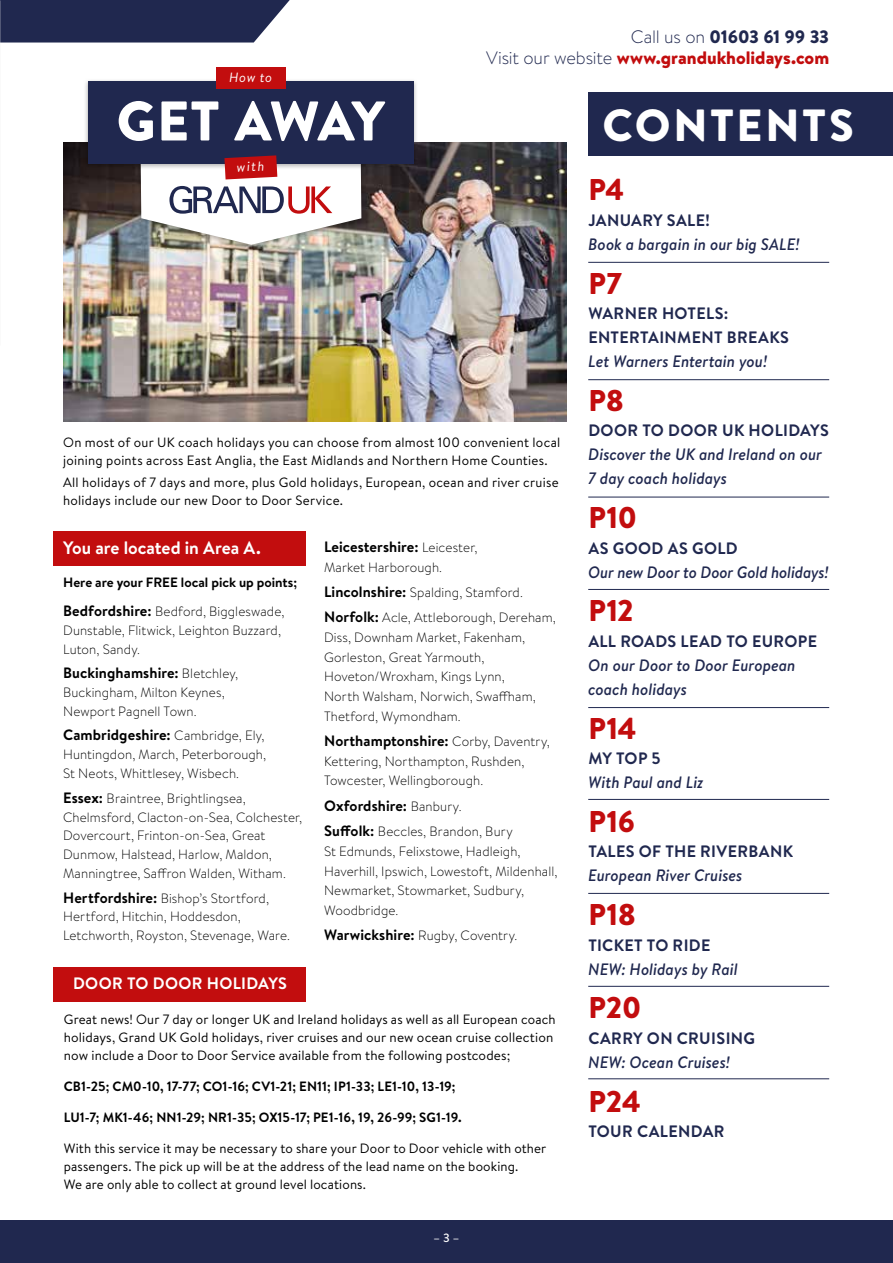
<style>
.page{position:relative;width:893px;height:1263px;background:#fff}
.page>*{position:absolute;margin:0;border:0;box-sizing:border-box;transform-origin:0 0}
.t1{font:900 55.8px "Brandon Text";letter-spacing:-.03em;color:#fff}
.t2{font:900 45px "Brandon Text";letter-spacing:.05em;color:#fff}
.t3{font:900 30px "Brandon Text";letter-spacing:-.005em;color:#c20d0e}
.t4{font:300 18px/21px "Brandon Text";color:#20284f;text-align:right}
.t5{font:700 18px "Brandon Text";color:#fff}
.t6{font:italic 500 16.5px/24px "Brandon Text";color:#20284f}
.t7{font:700 16.5px/24px "Brandon Text";letter-spacing:.025em;color:#20284f}
.t8{font:700 16.5px "Brandon Text";letter-spacing:.025em;color:#fff}
.t9{font:700 15px "Brandon Text";letter-spacing:.005em;color:#000}
.t10{font:300 13.5px/18.9px "Brandon Text";letter-spacing:.01em;color:#000}
.t11{font:13.5px/18px "Brandon Text";letter-spacing:.015em;color:#000}
.t12{font:700 13.5px/28.8px "Brandon Text";color:#000}
.t13{font:italic 13.35px "Brandon Text";color:#fff}
.t14{font:500 12px "Brandon Text";color:#fff}
.s1{font-weight:900}
.s2{font-weight:900;color:#c20d0e}
.s3{font-size:15px}
.s4{font-weight:300}
.s5{font-weight:300;font-size:13.5px}
.s6{font-weight:700;font-size:15px}
</style>
<div class="page">
<svg style="left:1px;top:0;width:289px;height:43px;background:#30375b"></svg>
<img style="left:64px;top:143px;width:503px;height:279px">
<img style="left:0;top:0;width:1px;height:346px">
<div style="left:0;top:1220px;width:893px;height:43px;background:#20284f"></div>
<div style="left:54px;top:532px;width:252px;height:34px;background:#c20d0e"></div>
<div style="left:54px;top:967px;width:252px;height:34px;background:#c20d0e"></div>
<div style="left:135px;top:131px;width:232px;height:120px;background:#000;opacity:.3"></div>
<div style="left:83px;top:78px;width:335px;height:92px;background:#000;opacity:.3"></div>
<div style="left:88px;top:81px;width:326px;height:83px;background:#20284f"></div>
<svg style="left:140px;top:155px;width:221px;height:90px"></svg>
<div style="left:216px;top:67px;width:70px;height:22px;background:#c20d0e"></div>
<div style="left:588px;top:92px;width:305px;height:64px;background:#20284f"></div>
<hr style="left:588px;top:262px;width:241px;height:1px;background:#20284f">
<hr style="left:588px;top:379px;width:241px;height:1px;background:#20284f">
<hr style="left:588px;top:497px;width:241px;height:1px;background:#20284f">
<hr style="left:588px;top:589px;width:241px;height:1px;background:#20284f">
<hr style="left:588px;top:707px;width:241px;height:1px;background:#20284f">
<hr style="left:588px;top:799px;width:241px;height:1px;background:#20284f">
<hr style="left:588px;top:893px;width:241px;height:1px;background:#20284f">
<hr style="left:588px;top:986px;width:241px;height:1px;background:#20284f">
<hr style="left:588px;top:1078px;width:241px;height:1px;background:#20284f">
<p class="t13" style="left:229px;top:69px;width:44px">How to</p>
<h3 class="t4" style="left:486px;top:26px;width:344px">Call us on <span class="s1">01603 61 99 33<br></span>Visit our website <span class="s2">www.grandukholidays.com</span></h3>
<h1 class="t1" style="left:116px;top:82px;width:270px">GET AWAY</h1>
<p class="t13" style="left:236px;top:158px;width:29px;rotate:-3deg">with</p>
<p class="t11" style="left:63px;top:433px;width:499px">On most of our UK coach holidays you can choose from almost 100 convenient local joining points across East Anglia, the East Midlands and Northern Home Counties.</p>
<p class="t11" style="left:63px;top:473px;width:497px">All holidays of 7 days and more, plus Gold holidays, European, ocean and river cruise holidays include our new Door to Door Service.</p>
<h3 class="t5" style="left:63px;top:535px;width:199px">You are located in Area A.</h3>
<p class="t12" style="left:63px;top:568px;width:236px">Here are your FREE local pick up points;<br><span class="s3">Bedfordshire:</span> <span class="s4">Bedford, Biggleswade,</span></p>
<p class="t10" style="left:63px;top:620px;width:219px">Dunstable, Flitwick, Leighton Buzzard,<br>Luton, Sandy.</p>
<p class="t9" style="left:63px;top:662px;width:177px">Buckinghamshire: <span class="s5">Bletchley,</span></p>
<p class="t10" style="left:63px;top:682px;width:163px">Buckingham, Milton Keynes,<br>Newport Pagnell Town.</p>
<p class="t9" style="left:63px;top:725px;width:203px">Cambridgeshire: <span class="s5">Cambridge, Ely,</span></p>
<p class="t10" style="left:63px;top:745px;width:205px">Huntingdon, March, Peterborough,<br>St Neots, Whittlesey, Wisbech.</p>
<p class="t10" style="left:63px;top:788px;width:241px"><span class="s6">Essex:</span> Braintree, Brightlingsea, Chelmsford, Clacton-on-Sea, Colchester, Dovercourt, Frinton-on-Sea, Great Dunmow, Halstead, Harlow, Maldon, Manningtree, Saffron Walden, Witham.</p>
<p class="t10" style="left:63px;top:888px;width:228px"><span class="s6">Hertfordshire:</span> Bishop’s Stortford,<br>Hertford, Hitchin, Hoddesdon,<br>Letchworth, Royston, Stevenage, Ware.</p>
<p class="t9" style="left:324px;top:536px;width:155px">Leicestershire: <span class="s5">Leicester,</span></p>
<p class="t10" style="left:324px;top:554px;width:233px;line-height:25.3px">Market Harborough.<br><span class="s6">Lincolnshire:</span> Spalding, Stamford.<br><span class="s6">Norfolk:</span> Acle, Attleborough, Dereham,</p>
<p class="t10" style="left:324px;top:627px;width:213px;line-height:19.6px">Diss, Downham Market, Fakenham,<br>Gorleston, Great Yarmouth,<br>Hoveton/Wroxham, Kings Lynn,<br>North Walsham, Norwich, Swaffham,<br>Thetford, Wymondham.</p>
<p class="t9" style="left:324px;top:730px;width:227px">Northamptonshire: <span class="s5">Corby, Daventry,</span></p>
<p class="t10" style="left:324px;top:751px;width:202px;line-height:19.6px">Kettering, Northampton, Rushden,<br>Towcester, Wellingborough.</p>
<p class="t9" style="left:324px;top:795px;width:139px">Oxfordshire: <span class="s5">Banbury.</span></p>
<p class="t10" style="left:324px;top:821px;width:235px;line-height:19.6px"><span class="s6">Suffolk:</span> Beccles, Brandon, Bury<br>St Edmunds, Felixstowe, Hadleigh,<br>Haverhill, Ipswich, Lowestoft, Mildenhall,<br>Newmarket, Stowmarket, Sudbury,<br>Woodbridge.</p>
<p class="t10" style="left:324px;top:926px;width:195px"><span class="s6">Warwickshire:</span> Rugby, Coventry.</p>
<p class="t8" style="left:73px;top:972px;width:216px">DOOR TO DOOR HOLIDAYS</p>
<p class="t11" style="left:64px;top:1010px;width:493px">Great news! Our 7 day or longer UK and Ireland holidays as well as all European coach holidays, Grand UK Gold holidays, river cruises and our new ocean cruise collection now include a Door to Door Service available from the following postcodes;</p>
<p class="t12" style="left:64px;top:1072px;width:393px">CB1-25; CM0-10, 17-77; CO1-16; CV1-21; EN11; IP1-33; LE1-10, 13-19;</p>
<p class="t12" style="left:64px;top:1102px;width:399px">LU1-7; MK1-46; NN1-29; NR1-35; OX15-17; PE1-16, 19, 26-99; SG1-19.</p>
<p class="t11" style="left:64px;top:1138px;width:484px">With this service it may be necessary to share your Door to Door vehicle with other passengers. The pick up will be at the address of the lead name on the booking.<br>We are only able to collect at ground level locations.</p>
<p class="t14" style="left:433px;top:1229px;width:28px">– 3 –</p>
<h2 class="t2" style="left:602px;top:94px;width:253px">CONTENTS</h2>
<h3 class="t3" style="left:588px;top:169px;width:38px">P4</h3>
<p class="t7" style="left:588px;top:208px;width:123px">JANUARY SALE!</p>
<p class="t6" style="left:588px;top:232px;width:213px">Book a bargain in our big SALE!</p>
<h3 class="t3" style="left:588px;top:262px;width:35px">P7</h3>
<p class="t7" style="left:588px;top:301px;width:202px">WARNER HOTELS:<br>ENTERTAINMENT BREAKS</p>
<p class="t6" style="left:588px;top:349px;width:180px">Let Warners Entertain you!</p>
<h3 class="t3" style="left:588px;top:379px;width:37px">P8</h3>
<p class="t7" style="left:588px;top:418px;width:242px">DOOR TO DOOR UK HOLIDAYS</p>
<p class="t6" style="left:588px;top:442px;width:235px">Discover the UK and Ireland on our<br>7 day coach holidays</p>
<h3 class="t3" style="left:588px;top:496px;width:50px">P10</h3>
<p class="t7" style="left:588px;top:535px;width:151px">AS GOOD AS GOLD</p>
<p class="t6" style="left:588px;top:560px;width:242px">Our new Door to Door Gold holidays!</p>
<h3 class="t3" style="left:588px;top:590px;width:47px">P12</h3>
<p class="t7" style="left:588px;top:629px;width:230px">ALL ROADS LEAD TO EUROPE</p>
<p class="t6" style="left:588px;top:653px;width:209px">On our Door to Door European coach holidays</p>
<h3 class="t3" style="left:588px;top:707px;width:50px">P14</h3>
<p class="t7" style="left:588px;top:746px;width:74px">MY TOP 5</p>
<p class="t6" style="left:588px;top:770px;width:117px">With Paul and Liz</p>
<h3 class="t3" style="left:588px;top:800px;width:48px">P16</h3>
<p class="t7" style="left:588px;top:839px;width:206px">TALES OF THE RIVERBANK</p>
<p class="t6" style="left:588px;top:863px;width:156px">European River Cruises</p>
<h3 class="t3" style="left:588px;top:893px;width:49px">P18</h3>
<p class="t7" style="left:588px;top:932px;width:124px">TICKET TO RIDE</p>
<p class="t6" style="left:588px;top:957px;width:151px">NEW: Holidays by Rail</p>
<h3 class="t3" style="left:588px;top:987px;width:54px">P20</h3>
<p class="t7" style="left:588px;top:1026px;width:168px">CARRY ON CRUISING</p>
<p class="t6" style="left:588px;top:1050px;width:143px">NEW: Ocean Cruises!</p>
<h3 class="t3" style="left:588px;top:1080px;width:54px">P24</h3>
<p class="t7" style="left:588px;top:1119px;width:138px">TOUR CALENDAR</p>
</div>
